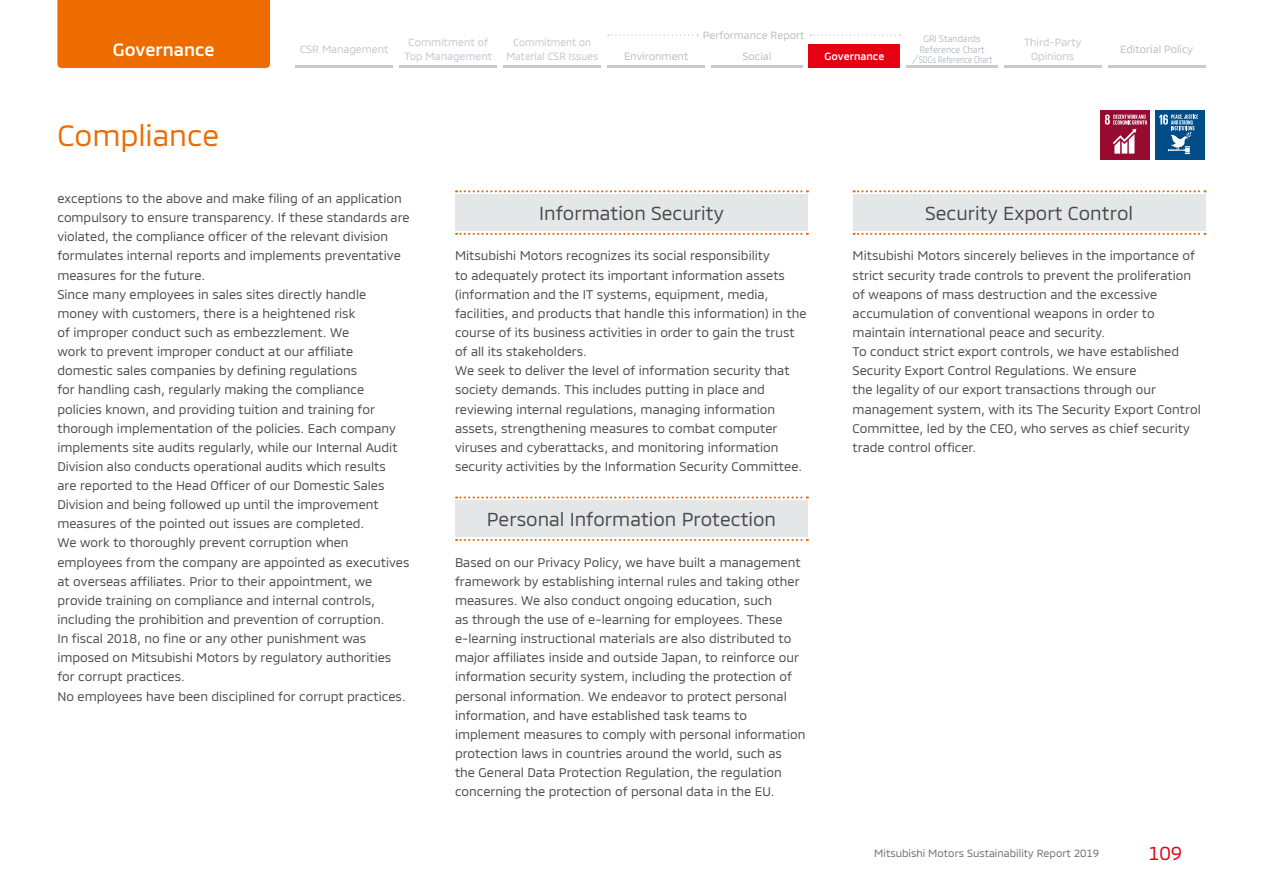
<style>
.page{position:relative;width:1263px;height:893px;background:#fff}
.page>*{position:absolute;margin:0;border:0;box-sizing:border-box;transform-origin:0 0}
.t1{font:29.7px "MMCOFFICE";color:#ed6c00}
.t2{font:19.2px "MMCOFFICE";color:#4c4948}
.t3{font:19.2px "MMCOFFICE";color:#e60012}
.t4{font:500 18px "MMCOFFICE";color:#fff}
.t5{font:12.75px/19.2px "MMCOFFICE";color:#4c4948}
.t6{font:10.65px/13.8px "MMCOFFICE";color:#c2c5d0;text-align:center}
.t7{font:10.65px "MMCOFFICE";color:#b8bdc0}
.t8{font:10.65px "MMCOFFICE";color:#686d71}
.t9{font:10.65px/13.8px "MMCOFFICE";color:#c2c5d0;text-align:center;scale:.95 1}
.t10{font:500 10.65px "MMCOFFICE";color:#fff}
.t11{font:9.6px/10.6px "MMCOFFICE";color:#b6bac6;text-align:center;scale:.9 1}
.s1{font-family:"Hira Kaku Std W4"}
</style>
<div class="page">
<div style="left:57px;top:0;width:213px;height:68px;background:#ed6c00"></div>
<div style="left:455px;top:195px;width:353px;height:36px;background:#e4e7e8"></div>
<svg style="left:456px;top:233px;width:352px;height:2px"></svg>
<svg style="left:456px;top:190px;width:352px;height:2px"></svg>
<div style="left:853px;top:195px;width:352px;height:36px;background:#e4e7e8"></div>
<svg style="left:854px;top:233px;width:351px;height:2px"></svg>
<svg style="left:854px;top:190px;width:351px;height:2px"></svg>
<div style="left:455px;top:501px;width:353px;height:36px;background:#e4e7e8"></div>
<svg style="left:456px;top:539px;width:352px;height:2px"></svg>
<svg style="left:456px;top:496px;width:352px;height:3px"></svg>
<div style="left:1155px;top:110px;width:50px;height:50px;background:#004c88"></div>
<svg style="left:1159px;top:115px;width:39px;height:39px"></svg>
<div style="left:1100px;top:110px;width:50px;height:50px;background:#970b31"></div>
<svg style="left:1105px;top:115px;width:42px;height:39px"></svg>
<div style="left:809px;top:45px;width:91px;height:23px;background:#e60012"></div>
<hr style="left:296px;top:66px;width:97px;height:2px;background:#c9caca">
<hr style="left:399px;top:66px;width:98px;height:2px;background:#c9caca">
<hr style="left:503px;top:66px;width:98px;height:2px;background:#c9caca">
<hr style="left:607px;top:66px;width:98px;height:2px;background:#c9caca">
<hr style="left:711px;top:66px;width:92px;height:2px;background:#c9caca">
<hr style="left:906px;top:66px;width:92px;height:2px;background:#c9caca">
<hr style="left:1004px;top:66px;width:98px;height:2px;background:#c9caca">
<hr style="left:1108px;top:66px;width:97px;height:2px;background:#c9caca">
<svg style="left:608px;top:34px;width:90px;height:2px"></svg>
<svg style="left:810px;top:34px;width:90px;height:2px"></svg>
<h3 class="t4" style="left:113px;top:35px;width:103px">Governance</h3>
<h1 class="t1" style="left:57px;top:112px;width:163px">Compliance</h1>
<p class="t6" style="left:300px;top:41px;width:90px">CSR Management</p>
<p class="t6" style="left:404px;top:34px;width:89px">Commitment of<br>Top Management</p>
<p class="t9" style="left:506px;top:34px;width:98px">Commitment on<br>Material CSR Issues</p>
<p class="t7" style="left:703px;top:27px;width:103px">Performance Report</p>
<p class="t7" style="left:624px;top:48px;width:66px">Environment</p>
<p class="t7" style="left:742px;top:48px;width:30px">Social</p>
<p class="t10" style="left:825px;top:48px;width:61px">Governance</p>
<p class="t11" style="left:912px;top:32px;width:91px">GRI Standards<br>Reference Chart<span class="s1">／</span>SDGs Reference Chart</p>
<p class="t6" style="left:1024px;top:34px;width:59px">Third-Party<br>Opinions</p>
<p class="t7" style="left:1120px;top:41px;width:75px">Editorial Policy</p>
<p class="t5" style="left:57px;top:187px;width:354px">exceptions to the above and make filing of an application compulsory to ensure transparency. If these standards are violated, the compliance officer of the relevant division formulates internal reports and implements preventative measures for the future.<br>Since many employees in sales sites directly handle money with customers, there is a heightened risk<br>of improper conduct such as embezzlement. We<br>work to prevent improper conduct at our affiliate domestic sales companies by defining regulations<br>for handling cash, regularly making the compliance policies known, and providing tuition and training for thorough implementation of the policies. Each company implements site audits regularly, while our Internal Audit Division also conducts operational audits which results<br>are reported to the Head Officer of our Domestic Sales Division and being followed up until the improvement measures of the pointed out issues are completed.<br>We work to thoroughly prevent corruption when employees from the company are appointed as executives at overseas affiliates. Prior to their appointment, we provide training on compliance and internal controls, including the prohibition and prevention of corruption.<br>In fiscal 2018, no fine or any other punishment was imposed on Mitsubishi Motors by regulatory authorities for corrupt practices.<br>No employees have been disciplined for corrupt practices.</p>
<h2 class="t2" style="left:539px;top:198px;width:186px">Information Security</h2>
<h2 class="t2" style="left:925px;top:198px;width:209px">Security Export Control</h2>
<p class="t5" style="left:455px;top:245px;width:353px">Mitsubishi Motors recognizes its social responsibility<br>to adequately protect its important information assets (information and the IT systems, equipment, media, facilities, and products that handle this information) in the course of its business activities in order to gain the trust of all its stakeholders.<br>We seek to deliver the level of information security that society demands. This includes putting in place and reviewing internal regulations, managing information assets, strengthening measures to combat computer viruses and cyberattacks, and monitoring information security activities by the Information Security Committee.</p>
<p class="t5" style="left:853px;top:245px;width:350px">Mitsubishi Motors sincerely believes in the importance of strict security trade controls to prevent the proliferation of weapons of mass destruction and the excessive accumulation of conventional weapons in order to maintain international peace and security.<br>To conduct strict export controls, we have established Security Export Control Regulations. We ensure<br>the legality of our export transactions through our management system, with its The Security Export Control Committee, led by the CEO, who serves as chief security trade control officer.</p>
<h2 class="t2" style="left:487px;top:504px;width:291px">Personal Information Protection</h2>
<p class="t5" style="left:455px;top:551px;width:352px">Based on our Privacy Policy, we have built a management framework by establishing internal rules and taking other measures. We also conduct ongoing education, such<br>as through the use of e-learning for employees. These e-learning instructional materials are also distributed to major affiliates inside and outside Japan, to reinforce our information security system, including the protection of personal information. We endeavor to protect personal information, and have established task teams to implement measures to comply with personal information protection laws in countries around the world, such as<br>the General Data Protection Regulation, the regulation concerning the protection of personal data in the EU.</p>
<p class="t8" style="left:874px;top:844px;width:226px">Mitsubishi Motors Sustainability Report 2019</p>
<h2 class="t3" style="left:1148px;top:837px;width:36px">109</h2>
</div>
